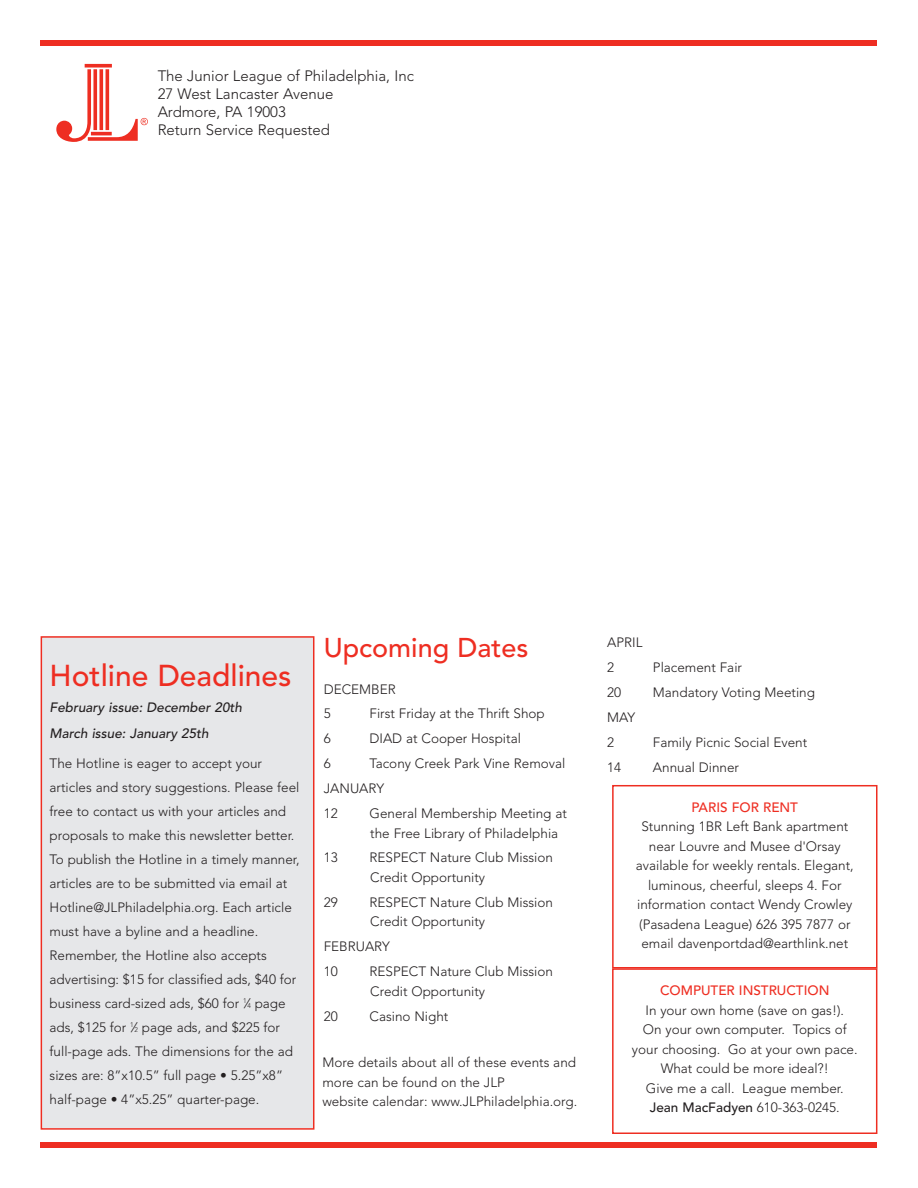
<style>
.page{position:relative;width:918px;height:1188px;background:#fff}
.page>*{position:absolute;margin:0;border:0;box-sizing:border-box;transform-origin:0 0}
.t1{font:500 30px "Avenir";color:#ee2e22}
.t2{font:500 27px "Avenir";color:#ee2e22}
.t3{font:300 15px/18px "Avenir";color:#231f20}
.t4{font:300 13.5px/19.5px "Avenir";color:#231f20}
.t5{font:italic 500 13.5px/26.4px "Avenir";color:#231f20}
.t6{font:500 13.5px "Avenir";color:#ee2e22}
.s1{font-size:6.75px}
.s2{font-weight:500}
</style>
<div class="page">
<div style="left:40px;top:1142px;width:837px;height:6px;background:#ee2e22"></div>
<div style="left:40px;top:40px;width:837px;height:6px;background:#ee2e22"></div>
<svg style="left:85px;top:64px;width:27px;height:4px"></svg>
<svg style="left:56px;top:69px;width:92px;height:73px"></svg>
<div style="left:42px;top:638px;width:271px;height:490px;background:#e6e7e9"></div>
<div style="left:41px;top:636px;width:273px;height:494px;border:2px solid #ee2e22"></div>
<div style="left:612px;top:968px;width:265px;height:166px;border:2px solid #ee2e22"></div>
<div style="left:612px;top:785px;width:266px;height:184px;border:2px solid #ee2e22"></div>
<p class="t3" style="left:158px;top:68px;width:258px">The Junior League of Philadelphia, Inc<br>27 West Lancaster Avenue<br>Ardmore, PA 19003<br>Return Service Requested</p>
<h1 class="t1" style="left:50px;top:663px;width:243px">Hotline Deadlines</h1>
<p class="t5" style="left:50px;top:695px;width:194px">February issue: December 20th<br>March issue: January 25th</p>
<p class="t4" style="left:50px;top:752px;width:252px;line-height:24px">The Hotline is eager to accept your articles and story suggestions. Please feel free to contact us with your articles and proposals to make this newsletter better.<br>To publish the Hotline in a timely manner, articles are to be submitted via email at Hotline@JLPhiladelphia.org. Each article must have a byline and a headline.<br>Remember, the Hotline also accepts advertising: $15 for classified ads, $40 for business card-sized ads, $60 for <sup>1</sup>⁄<span class="s1">4</span> page ads, $125 for <sup>1</sup>⁄<span class="s1">2</span> page ads, and $225 for full-page ads. The dimensions for the ad sizes are: 8”x10.5” full page • 5.25”x8” half-page • 4”x5.25” quarter-page.</p>
<h2 class="t2" style="left:324px;top:637px;width:206px">Upcoming Dates</h2>
<p class="t4" style="left:324px;top:677px;width:74px;line-height:24.9px">DECEMBER<br>5</p>
<p class="t4" style="left:370px;top:705px;width:177px">First Friday at the Thrift Shop</p>
<p class="t4" style="left:324px;top:730px;width:9px">6</p>
<p class="t4" style="left:370px;top:730px;width:153px">DIAD at Cooper Hospital</p>
<p class="t4" style="left:324px;top:755px;width:9px">6</p>
<p class="t4" style="left:324px;top:752px;width:243px;line-height:24.9px;text-indent:46px">Tacony Creek Park Vine Removal<br>JANUARY<br>12</p>
<p class="t4" style="left:370px;top:805px;width:199px">General Membership Meeting at the Free Library of Philadelphia</p>
<p class="t4" style="left:324px;top:849px;width:16px">13</p>
<p class="t4" style="left:370px;top:849px;width:185px">RESPECT Nature Club Mission<br>Credit Opportunity</p>
<p class="t4" style="left:324px;top:893px;width:16px">29</p>
<p class="t4" style="left:370px;top:893px;width:185px">RESPECT Nature Club Mission<br>Credit Opportunity</p>
<p class="t4" style="left:324px;top:935px;width:68px;line-height:24.9px">FEBRUARY<br>10</p>
<p class="t4" style="left:370px;top:963px;width:185px">RESPECT Nature Club Mission<br>Credit Opportunity</p>
<p class="t4" style="left:324px;top:1007px;width:16px">20</p>
<p class="t4" style="left:370px;top:1007px;width:80px">Casino Night</p>
<p class="t4" style="left:322px;top:1054px;width:256px">More details about all of these events and more can be found on the JLP<br>website calendar: www.JLPhiladelphia.org.</p>
<p class="t4" style="left:607px;top:631px;width:37px;line-height:24.9px">APRIL<br>2</p>
<p class="t4" style="left:653px;top:659px;width:91px">Placement Fair</p>
<p class="t4" style="left:607px;top:683px;width:16px">20</p>
<p class="t4" style="left:653px;top:683px;width:164px">Mandatory Voting Meeting</p>
<p class="t4" style="left:607px;top:706px;width:29px;line-height:24.9px">MAY<br>2</p>
<p class="t4" style="left:653px;top:733px;width:156px">Family Picnic Social Event</p>
<p class="t4" style="left:607px;top:758px;width:16px">14</p>
<p class="t4" style="left:653px;top:758px;width:88px">Annual Dinner</p>
<p class="t6" style="left:692px;top:801px;width:108px">PARIS FOR RENT</p>
<p class="t4" style="left:636px;top:818px;width:219px;text-align:center">Stunning 1BR Left Bank apartment near Louvre and Musee d'Orsay available for weekly rentals. Elegant, luminous, cheerful, sleeps 4. For information contact Wendy Crowley (Pasadena League) 626 395 7877 or email davenportdad@earthlink.net</p>
<p class="t6" style="left:660px;top:985px;width:171px">COMPUTER INSTRUCTION</p>
<p class="t4" style="left:632px;top:1001px;width:227px;text-align:center">In your own home (save on gas!).<br>On your own computer. Topics of your choosing. Go at your own pace.<br>What could be more ideal?!<br>Give me a call. League member.<br><span class="s2">Jean MacFadyen</span> 610-363-0245.</p>
</div>
